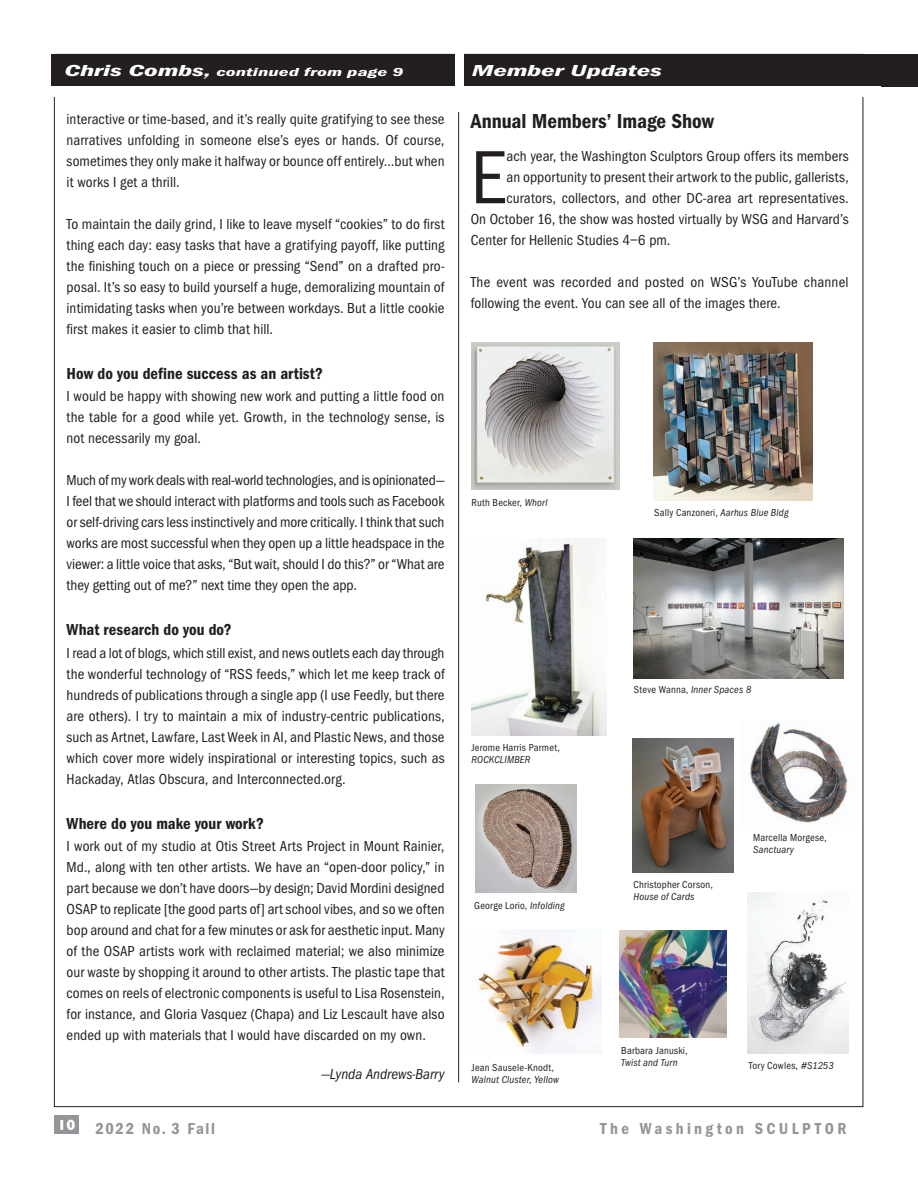
<style>
.page{position:relative;width:918px;height:1188px;background:#fff}
.page>*{position:absolute;margin:0;border:0;box-sizing:border-box;transform-origin:0 0}
.t1{font:78px "Franklin Got Cd ITC";color:#231f20}
.t2{font:600 21px "Franklin Got Cd ITC";color:#231f20}
.t3{font:600 16.5px "Franklin Got Cd ITC";letter-spacing:.005em;color:#231f20}
.t4{font:600 16.5px "Franklin Got Cd ITC";letter-spacing:.2em;color:#939598}
.t5{font:italic 600 16.5px "Franklin Got Cd ITC";letter-spacing:-.01em;color:#fff;scale:1.8 1}
.t6{font:600 16.5px "Franklin Got Cd ITC";letter-spacing:.1em;color:#939598}
.t7{font:15px/21px "Franklin Got Cd ITC";letter-spacing:.005em;color:#231f20;text-align:justify}
.t8{font:700 15px "Gill Sans";color:#939598;scale:1.56 1}
.t9{font:italic 15px "Franklin Got Cd ITC";color:#231f20}
.t10{font:700 15px "Gill Sans";color:#fff}
.t11{font:italic 600 12px "Franklin Got Cd ITC";letter-spacing:.005em;color:#fff;scale:1.8 1}
.t12{font:10.5px "Franklin Got Cd ITC";letter-spacing:.02em;color:#231f20}
.t13{font:italic 10.5px "Franklin Got Cd ITC";letter-spacing:.015em;color:#231f20}
.s1{font-size:16.5px}
.s2{font-style:italic}
.s3{font-style:normal}
</style>
<div class="page">
<div style="left:54px;top:1115px;width:24px;height:19px;background:#939598"></div>
<div style="left:51px;top:54px;width:867px;height:32px;background:#231f20"></div>
<hr style="left:458px;top:112px;width:1px;height:970px;background:#231f20">
<img style="left:478px;top:929px;width:124px;height:125px">
<img style="left:472px;top:538px;width:135px;height:198px">
<img style="left:472px;top:342px;width:147px;height:148px">
<img style="left:653px;top:342px;width:159px;height:158px">
<img style="left:633px;top:538px;width:210px;height:140px">
<img style="left:475px;top:785px;width:101px;height:108px">
<img style="left:620px;top:931px;width:106px;height:107px">
<img style="left:750px;top:723px;width:98px;height:100px">
<img style="left:632px;top:738px;width:102px;height:135px">
<img style="left:748px;top:892px;width:101px;height:162px">
<div style="left:455px;top:50px;width:9px;height:51px;background:#fff"></div>
<p class="t11" style="left:64px;top:65px;width:190px"><span class="s1">Chris Combs,</span> continued from page 9</p>
<p class="t7" style="left:67px;top:108px;width:380px">interactive or time-based, and it’s really quite gratifying to see these narratives unfolding in someone else’s eyes or hands. Of course, sometimes they only make it halfway or bounce off entirely…but when it works I get a thrill.</p>
<p class="t7" style="left:67px;top:213px;width:379px">To maintain the daily grind, I like to leave myself “cookies” to do first thing each day: easy tasks that have a gratifying payoff, like putting the finishing touch on a piece or pressing “Send” on a drafted pro&shy;posal. It’s so easy to build yourself a huge, demoralizing mountain of intimidating tasks when you’re between workdays. But a little cookie first makes it easier to climb that hill.</p>
<p class="t3" style="left:67px;top:364px;width:258px">How do you define success as an artist?</p>
<p class="t7" style="left:67px;top:386px;width:379px">I would be happy with showing new work and putting a little food on the table for a good while yet. Growth, in the technology sense, is not necessarily my goal.</p>
<p class="t7" style="left:67px;top:470px;width:380px">Much of my work deals with real-world technologies, and is opinionated— I feel that we should interact with platforms and tools such as Facebook or self-driving cars less instinctively and more critically. I think that such works are most successful when they open up a little headspace in the viewer: a little voice that asks, “But wait, should I do this?” or “What are they getting out of me?” next time they open the app.</p>
<p class="t3" style="left:67px;top:620px;width:167px">What research do you do?</p>
<p class="t7" style="left:67px;top:642px;width:380px">I read a lot of blogs, which still exist, and news outlets each day through the wonderful technology of “RSS feeds,” which let me keep track of hundreds of publications through a single app (I use Feedly, but there are others). I try to maintain a mix of industry-centric publications, such as Artnet, Lawfare, Last Week in AI, and Plastic News, and those which cover more widely inspirational or interesting topics, such as Hackaday, Atlas Obscura, and Interconnected.org.</p>
<p class="t3" style="left:67px;top:814px;width:199px">Where do you make your work?</p>
<p class="t7" style="left:67px;top:836px;width:380px">I work out of my studio at Otis Street Arts Project in Mount Rainier, Md., along with ten other artists. We have an “open-door policy,” in part because we don’t have doors—by design; David Mordini designed OSAP to replicate [the good parts of] art school vibes, and so we often bop around and chat for a few minutes or ask for aesthetic input. Many of the OSAP artists work with reclaimed material; we also minimize our waste by shopping it around to other artists. The plastic tape that comes on reels of electronic components is useful to Lisa Rosenstein, for instance, and Gloria Vasquez (Chapa) and Liz Lescault have also ended up with materials that I would have discarded on my own.</p>
<p class="t9" style="left:321px;top:1066px;width:125px">—Lynda Andrews-Barry</p>
<p class="t5" style="left:472px;top:61px;width:107px">Member Updates</p>
<h2 class="t2" style="left:471px;top:109px;width:245px">Annual Members’ Image Show</h2>
<h1 class="t1" style="left:471px;top:134px;width:37px">E</h1>
<p class="t7" style="left:507px;top:146px;width:344px">ach year, the Washington Sculptors Group offers its members</p>
<p class="t7" style="left:507px;top:167px;width:344px">an opportunity to present their artwork to the public, gallerists,</p>
<p class="t7" style="left:507px;top:188px;width:344px">curators, collectors, and other DC-area art representatives.</p>
<p class="t7" style="left:471px;top:209px;width:379px">On October 16, the show was hosted virtually by WSG and Harvard’s</p>
<p class="t7" style="left:471px;top:230px;width:201px">Center for Hellenic Studies 4–6 pm.</p>
<p class="t7" style="left:471px;top:272px;width:379px">The event was recorded and posted on WSG’s YouTube channel following the event. You can see all of the images there.</p>
<p class="t12" style="left:472px;top:496px;width:77px">Ruth Becker, <span class="s2">Whorl</span></p>
<p class="t12" style="left:654px;top:506px;width:136px">Sally Canzoneri, <span class="s2">Aarhus Blue Bldg</span></p>
<p class="t12" style="left:472px;top:742px;width:90px">Jerome Harris Parmet,</p>
<p class="t13" style="left:472px;top:754px;width:29px">Rockclimber</p>
<p class="t12" style="left:474px;top:899px;width:92px">George Lorio, <span class="s2">Infolding</span></p>
<p class="t12" style="left:472px;top:1062px;width:84px">Jean Sausele-Knodt,</p>
<p class="t13" style="left:472px;top:1074px;width:89px">Walnut Cluster, Yellow</p>
<p class="t13" style="left:634px;top:684px;width:119px"><span class="s3">Steve Wanna,</span> Inner Spaces 8</p>
<p class="t12" style="left:634px;top:879px;width:81px">Christopher Corson,</p>
<p class="t13" style="left:634px;top:891px;width:62px">House of Cards</p>
<p class="t12" style="left:753px;top:832px;width:75px">Marcella Morgese,</p>
<p class="t13" style="left:753px;top:844px;width:42px">Sanctuary</p>
<p class="t12" style="left:621px;top:1044px;width:68px">Barbara Januski,</p>
<p class="t13" style="left:621px;top:1056px;width:58px">Twist and Turn</p>
<p class="t12" style="left:749px;top:1060px;width:87px">Tory Cowles, <span class="s2">#S1253</span></p>
<p class="t10" style="left:58px;top:1113px;width:19px">10</p>
<p class="t8" style="left:94px;top:1116px;width:113px">2010 #2 Spring</p>
<p class="t8" style="left:518px;top:1116px;width:223px">WASHINGTON SCULPTORS</p>
<p class="t6" style="left:95px;top:1119px;width:121px">2022 No. 3 Fall</p>
<p class="t4" style="left:600px;top:1119px;width:248px">The Washington SCULPTOR</p>
</div>
